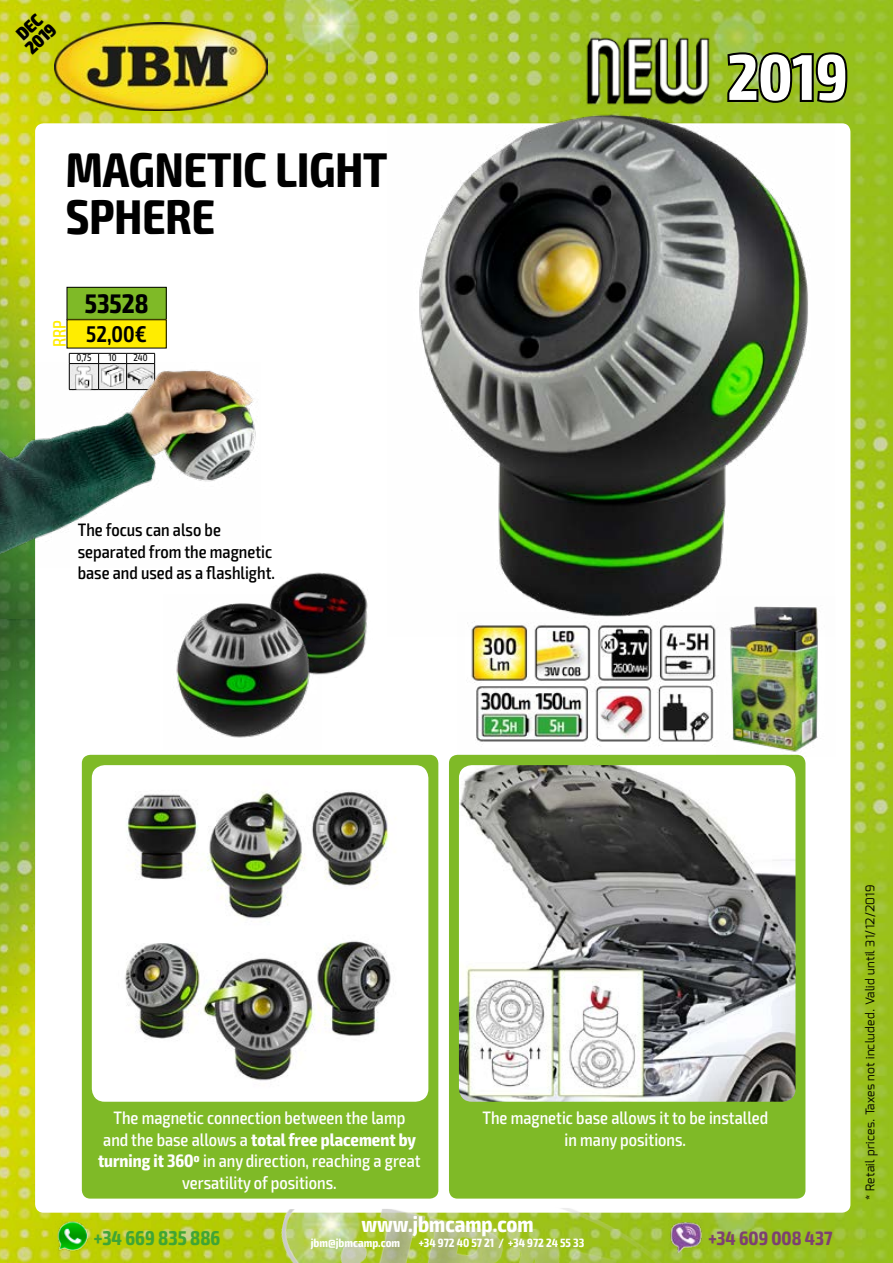
<style>
.page{position:relative;width:893px;height:1263px;background:#fff}
.page>*{position:absolute;margin:0;border:0;box-sizing:border-box;transform-origin:0 0}
.t1{font:700 condensed 64.8px "Exo 2";color:#fff}
.t2{font:700 condensed 48.75px/47px "Exo 2";color:#000}
.t3{font:700 condensed 26.85px "Exo 2";color:#000}
.t4{font:600 condensed 22.8px "Exo 2";color:#000}
.t5{font:700 condensed 22.5px "Exo 2";color:#fff}
.t6{font:700 condensed 19.95px "Exo 2";color:#3fa535}
.t7{font:700 condensed 19.35px "Exo 2";color:#7d4071}
.t8{font:500 condensed 18px/21.6px "Exo 2";color:#fff;text-align:center}
.t9{font:500 condensed 18px/21.6px "Exo 2";color:#000}
.t10{font:900 condensed 18px/16.5px "Exo 2";color:#000}
.t11{font:500 condensed 18px "Exo 2";color:#ffed00}
.t12{font:12px "Exo";letter-spacing:.025em;color:#000}
.t13{font:700 condensed 12px "Exo 2";color:#fff}
.t14{font:condensed 9.9px "Exo 2";color:#000}
.s1{font-weight:700}
</style>
<div class="page">
<img style="left:0;top:0;width:893px;height:620px">
<img style="left:0;top:620px;width:893px;height:643px">
<div style="left:35px;top:123px;width:815px;height:1090px;background:#fff;border-radius:9px"></div>
<img style="left:54px;top:23px;width:213px;height:88px">
<svg style="left:251px;top:1129px;width:467px;height:134px"></svg>
<img style="left:56px;top:1219px;width:36px;height:39px">
<div style="left:67px;top:287px;width:99px;height:32px;background:#7fba27"></div>
<div style="left:67px;top:287px;width:100px;height:33px;border:1px solid #000"></div>
<div style="left:67px;top:320px;width:99px;height:28px;background:#ffed00"></div>
<svg style="left:69px;top:353px;width:86px;height:10px"></svg>
<img style="left:387px;top:90px;width:448px;height:523px">
<div style="left:82px;top:755px;width:356px;height:443px;background:#7fba27;border-radius:9px"></div>
<div style="left:449px;top:755px;width:356px;height:443px;background:#7fba27;border-radius:9px"></div>
<img style="left:716px;top:596px;width:119px;height:160px">
<img style="left:460px;top:766px;width:335px;height:335px">
<div style="left:457px;top:763px;width:341px;height:341px;border:2px solid #7fba27;border-radius:14px"></div>
<img style="left:92px;top:766px;width:336px;height:335px">
<div style="left:89px;top:763px;width:342px;height:341px;border:2px solid #7fba27;border-radius:14px"></div>
<img style="left:458px;top:613px;width:271px;height:142px">
<img style="left:0;top:363px;width:256px;height:205px">
<img style="left:251px;top:559px;width:117px;height:116px">
<img style="left:176px;top:595px;width:145px;height:143px">
<img style="left:581px;top:34px;width:129px;height:74px">
<svg style="left:725px;top:50px;width:124px;height:55px;background:#596f1b"></svg>
<img style="left:668px;top:1219px;width:36px;height:38px">
<p class="t10" style="left:11px;top:33px;width:36px;rotate:-43deg">DEC<br>2019</p>
<h2 class="t2" style="left:66px;top:147px;width:323px">MAGNETIC LIGHT<br>SPHERE</h2>
<h3 class="t3" style="left:85px;top:287px;width:65px">53528</h3>
<p class="t11" style="left:49px;top:347px;width:28px;rotate:-90deg">RRP</p>
<p class="t4" style="left:86px;top:320px;width:62px">52,00€</p>
<p class="t14" style="left:77px;top:352px;width:16px">0,75</p>
<p class="t14" style="left:109px;top:352px;width:10px">10</p>
<p class="t14" style="left:134px;top:352px;width:16px">240</p>
<p class="t9" style="left:78px;top:519px;width:199px">The focus can also be separated from the magnetic base and used as a flashlight.</p>
<h1 class="t1" style="left:727px;top:38px;width:122px">2019</h1>
<p class="t8" style="left:98px;top:1107px;width:324px">The magnetic connection between the lamp<br>and the base allows a <span class="s1">total free placement by turning it 360º</span> in any direction, reaching a great versatility of positions.</p>
<p class="t8" style="left:482px;top:1107px;width:287px">The magnetic base allows it to be installed in many positions.</p>
<p class="t5" style="left:361px;top:1211px;width:174px">www.jbmcamp.com</p>
<p class="t6" style="left:94px;top:1226px;width:128px">+34 669 835 886</p>
<p class="t13" style="left:311px;top:1235px;width:91px">jbm@jbmcamp.com</p>
<p class="t13" style="left:419px;top:1235px;width:167px">+34 972 40 57 21 / +34 972 24 55 33</p>
<p class="t7" style="left:708px;top:1226px;width:126px">+34 609 008 437</p>
<p class="t12" style="left:862px;top:1200px;width:317px;rotate:-90deg">* Retail prices. Taxes not included. Valid until 31/12/2019</p>
</div>
